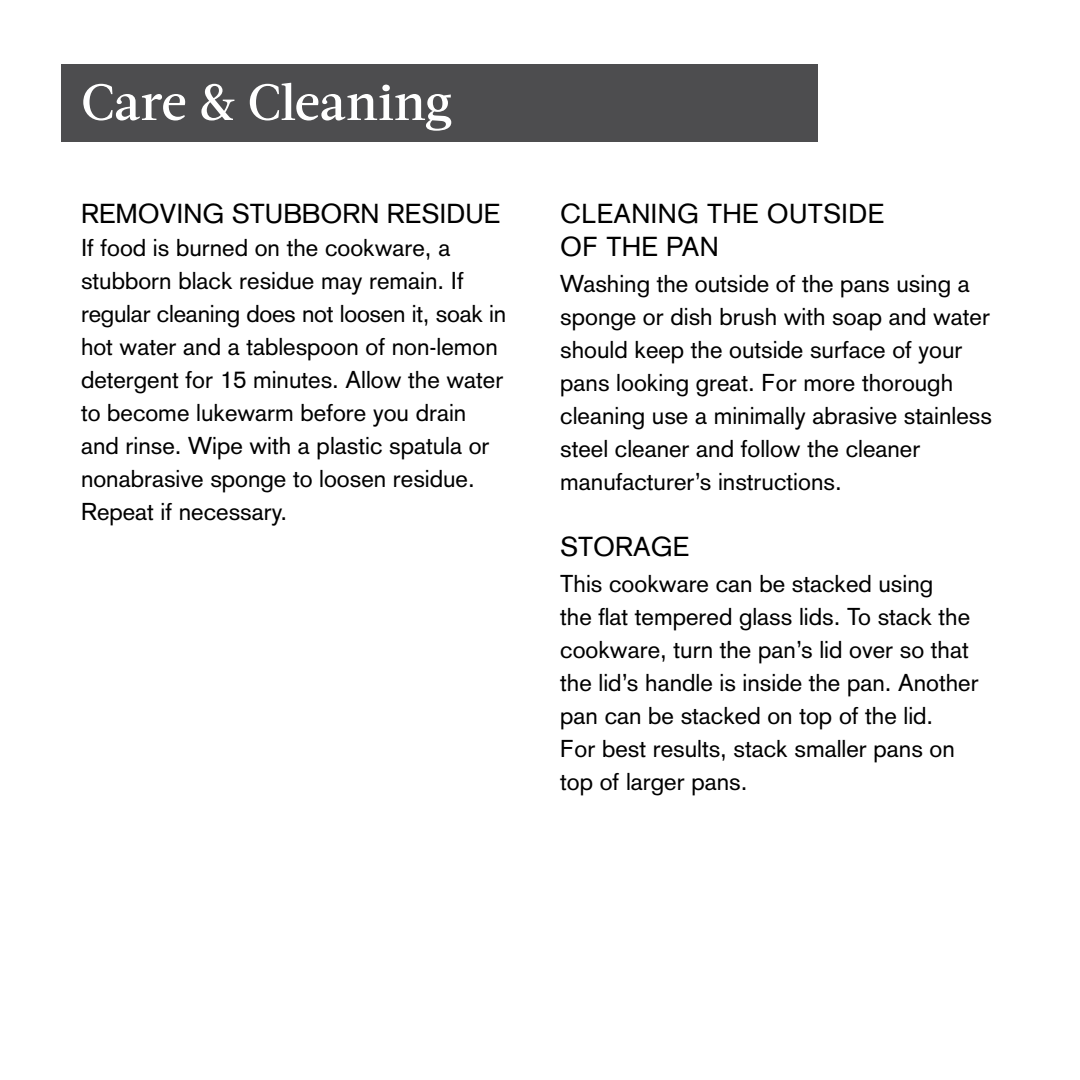
<style>
.page{position:relative;width:1080px;height:1080px;background:#fff}
.page>*{position:absolute;margin:0;border:0;box-sizing:border-box;transform-origin:0 0}
.t1{font:500 51px "Acta";letter-spacing:-.005em;color:#fff}
.t2{font:27px/33px "Akzidenz Grotesk";color:#000}
.t3{font:24px/33px "Akzidenz Grotesk";color:#000}
</style>
<div class="page">
<div style="left:62px;top:64px;width:756px;height:78px;background:#4d4d4f"></div>
<h1 class="t1" style="left:81px;top:72px;width:373px">Care &amp; Cleaning</h1>
<p class="t2" style="left:81px;top:197px;width:421px">REMOVING STUBBORN RESIDUE</p>
<p class="t3" style="left:81px;top:231px;width:427px">If food is burned on the cookware, a stubborn black residue may remain. If regular cleaning does not loosen it, soak in hot water and a tablespoon of non-lemon detergent for 15 minutes. Allow the water to become lukewarm before you drain and rinse. Wipe with a plastic spatula or nonabrasive sponge to loosen residue.<br>Repeat if necessary.</p>
<p class="t2" style="left:560px;top:197px;width:326px">CLEANING THE OUTSIDE<br>OF THE PAN</p>
<p class="t3" style="left:560px;top:267px;width:433px">Washing the outside of the pans using a sponge or dish brush with soap and water should keep the outside surface of your pans looking great. For more thorough cleaning use a minimally abrasive stainless steel cleaner and follow the cleaner manufacturer’s instructions.</p>
<p class="t2" style="left:560px;top:530px;width:131px">STORAGE</p>
<p class="t3" style="left:560px;top:567px;width:420px">This cookware can be stacked using<br>the flat tempered glass lids. To stack the cookware, turn the pan’s lid over so that the lid’s handle is inside the pan. Another pan can be stacked on top of the lid.<br>For best results, stack smaller pans on top of larger pans.</p>
</div>
